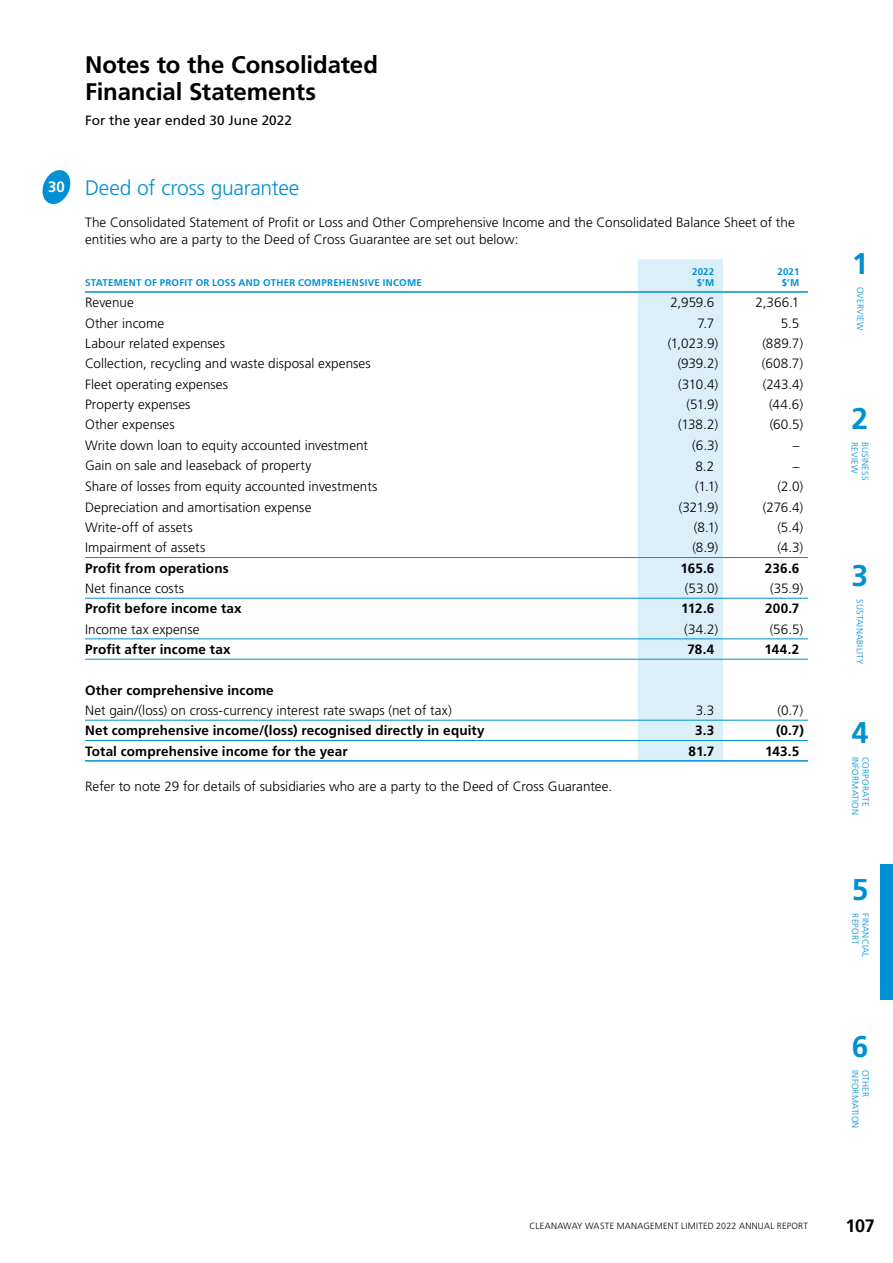
<style>
.page{position:relative;width:893px;height:1263px;background:#fff}
.page>*{position:absolute;margin:0;border:0;box-sizing:border-box;transform-origin:0 0}
.t1{font:700 30px "Frutiger LT Pro";color:#0090d4}
.t2{font:700 24px/27px "Frutiger LT Pro";letter-spacing:-.005em;color:#000}
.t3{font:300 21px "Frutiger LT Pro";letter-spacing:-.015em;color:#0090d4}
.t4{font:700 18px "Frutiger LT Pro";color:#000}
.t5{font:300 13.5px/16.5px "Frutiger LT Pro";letter-spacing:.005em;color:#000}
.t6{font:700 13.5px "Frutiger LT Pro";letter-spacing:.01em;color:#000}
.t7{font:13.5px "Frutiger LT Pro";letter-spacing:.01em;color:#000}
.t8{font:700 9.75px/10.5px "Frutiger LT Pro";letter-spacing:.025em;color:#0090d4;text-align:center}
.t9{font:300 9px "Frutiger LT Pro";letter-spacing:.025em;color:#0090d4}
.t10{font:300 9px "Frutiger LT Pro";letter-spacing:.03em;color:#000}
.s1{font-weight:700;font-size:15px;color:#fff}
</style>
<div class="page">
<svg style="left:42px;top:170px;width:29px;height:34px"></svg>
<div style="left:638px;top:259px;width:85px;height:501px;background:#dbeff9"></div>
<hr style="left:85px;top:291px;width:553px;height:2px;background:#0090d4">
<hr style="left:638px;top:291px;width:85px;height:2px;background:#0090d4">
<hr style="left:723px;top:291px;width:85px;height:2px;background:#0090d4">
<hr style="left:85px;top:760px;width:553px;height:2px;background:#0090d4">
<hr style="left:638px;top:760px;width:85px;height:2px;background:#0090d4">
<hr style="left:723px;top:760px;width:85px;height:2px;background:#0090d4">
<hr style="left:85px;top:557px;width:553px;height:1px;background:#0090d4">
<hr style="left:638px;top:557px;width:85px;height:1px;background:#0090d4">
<hr style="left:723px;top:557px;width:85px;height:1px;background:#0090d4">
<hr style="left:85px;top:598px;width:553px;height:1px;background:#0090d4">
<hr style="left:638px;top:598px;width:85px;height:1px;background:#0090d4">
<hr style="left:723px;top:598px;width:85px;height:1px;background:#0090d4">
<hr style="left:85px;top:639px;width:553px;height:1px;background:#0090d4">
<hr style="left:638px;top:639px;width:85px;height:1px;background:#0090d4">
<hr style="left:723px;top:639px;width:85px;height:1px;background:#0090d4">
<hr style="left:85px;top:659px;width:553px;height:1px;background:#0090d4">
<hr style="left:638px;top:659px;width:85px;height:1px;background:#0090d4">
<hr style="left:723px;top:659px;width:85px;height:1px;background:#0090d4">
<hr style="left:85px;top:720px;width:553px;height:1px;background:#0090d4">
<hr style="left:638px;top:720px;width:85px;height:1px;background:#0090d4">
<hr style="left:723px;top:720px;width:85px;height:1px;background:#0090d4">
<hr style="left:85px;top:740px;width:553px;height:1px;background:#0090d4">
<hr style="left:638px;top:740px;width:85px;height:1px;background:#0090d4">
<hr style="left:723px;top:740px;width:85px;height:1px;background:#0090d4">
<div style="left:880px;top:865px;width:13px;height:135px;background:#0090d4"></div>
<h2 class="t2" style="left:85px;top:51px;width:294px">Notes to the Consolidated<br>Financial Statements</h2>
<p class="t7" style="left:85px;top:113px;width:208px">For the year ended 30 June 2022</p>
<h3 class="t3" style="left:48px;top:175px;width:253px"><span class="s1">30</span> Deed of cross guarantee</h3>
<p class="t5" style="left:85px;top:214px;width:711px">The Consolidated Statement of Profit or Loss and Other Comprehensive Income and the Consolidated Balance Sheet of the entities who are a party to the Deed of Cross Guarantee are set out below:</p>
<p class="t8" style="left:85px;top:277px;width:338px">STATEMENT OF PROFIT OR LOSS AND OTHER COMPREHENSIVE INCOME</p>
<p class="t8" style="left:692px;top:266px;width:24px">2022 $’M</p>
<p class="t8" style="left:777px;top:266px;width:24px">2021 $’M</p>
<p class="t5" style="left:85px;top:294px;width:50px">Revenue</p>
<p class="t5" style="left:670px;top:294px;width:45px">2,959.6</p>
<p class="t5" style="left:755px;top:294px;width:45px">2,366.1</p>
<p class="t5" style="left:85px;top:315px;width:81px">Other income</p>
<p class="t5" style="left:697px;top:315px;width:18px">7.7</p>
<p class="t5" style="left:781px;top:315px;width:20px">5.5</p>
<p class="t5" style="left:85px;top:335px;width:142px">Labour related expenses</p>
<p class="t5" style="left:668px;top:335px;width:52px">(1,023.9)</p>
<p class="t5" style="left:762px;top:335px;width:42px">(889.7)</p>
<p class="t5" style="left:85px;top:355px;width:287px">Collection, recycling and waste disposal expenses</p>
<p class="t5" style="left:678px;top:355px;width:42px">(939.2)</p>
<p class="t5" style="left:762px;top:355px;width:43px">(608.7)</p>
<p class="t5" style="left:85px;top:376px;width:144px">Fleet operating expenses</p>
<p class="t5" style="left:678px;top:376px;width:41px">(310.4)</p>
<p class="t5" style="left:763px;top:376px;width:42px">(243.4)</p>
<p class="t5" style="left:85px;top:396px;width:107px">Property expenses</p>
<p class="t5" style="left:686px;top:396px;width:33px">(51.9)</p>
<p class="t5" style="left:769px;top:396px;width:36px">(44.6)</p>
<p class="t5" style="left:85px;top:416px;width:91px">Other expenses</p>
<p class="t5" style="left:678px;top:416px;width:41px">(138.2)</p>
<p class="t5" style="left:770px;top:416px;width:35px">(60.5)</p>
<p class="t5" style="left:85px;top:437px;width:284px">Write down loan to equity accounted investment</p>
<p class="t5" style="left:692px;top:437px;width:27px">(6.3)</p>
<p class="t5" style="left:793px;top:437px;width:8px">–</p>
<p class="t5" style="left:85px;top:457px;width:228px">Gain on sale and leaseback of property</p>
<p class="t5" style="left:695px;top:458px;width:21px">8.2</p>
<p class="t5" style="left:793px;top:458px;width:8px">–</p>
<p class="t5" style="left:85px;top:479px;width:294px">Share of losses from equity accounted investments</p>
<p class="t5" style="left:695px;top:479px;width:24px">(1.1)</p>
<p class="t5" style="left:777px;top:479px;width:27px">(2.0)</p>
<p class="t5" style="left:85px;top:499px;width:228px">Depreciation and amortisation expense</p>
<p class="t5" style="left:679px;top:499px;width:41px">(321.9)</p>
<p class="t5" style="left:763px;top:499px;width:42px">(276.4)</p>
<p class="t5" style="left:85px;top:519px;width:109px">Write-off of assets</p>
<p class="t5" style="left:694px;top:519px;width:26px">(8.1)</p>
<p class="t5" style="left:777px;top:519px;width:27px">(5.4)</p>
<p class="t5" style="left:85px;top:540px;width:122px">Impairment of assets</p>
<p class="t5" style="left:692px;top:540px;width:27px">(8.9)</p>
<p class="t5" style="left:777px;top:540px;width:27px">(4.3)</p>
<p class="t6" style="left:85px;top:560px;width:145px">Profit from operations</p>
<p class="t6" style="left:680px;top:560px;width:36px">165.6</p>
<p class="t6" style="left:765px;top:560px;width:36px">236.6</p>
<p class="t5" style="left:85px;top:580px;width:101px">Net finance costs</p>
<p class="t5" style="left:685px;top:580px;width:35px">(53.0)</p>
<p class="t5" style="left:770px;top:580px;width:35px">(35.9)</p>
<p class="t6" style="left:85px;top:601px;width:158px">Profit before income tax</p>
<p class="t6" style="left:681px;top:601px;width:35px">112.6</p>
<p class="t6" style="left:765px;top:601px;width:36px">200.7</p>
<p class="t5" style="left:85px;top:621px;width:116px">Income tax expense</p>
<p class="t5" style="left:684px;top:621px;width:35px">(34.2)</p>
<p class="t5" style="left:770px;top:621px;width:35px">(56.5)</p>
<p class="t6" style="left:85px;top:641px;width:147px">Profit after income tax</p>
<p class="t6" style="left:687px;top:641px;width:29px">78.4</p>
<p class="t6" style="left:764px;top:641px;width:36px">144.2</p>
<p class="t6" style="left:85px;top:682px;width:190px">Other comprehensive income</p>
<p class="t5" style="left:85px;top:702px;width:368px">Net gain/(loss) on cross-currency interest rate swaps (net of tax)</p>
<p class="t5" style="left:696px;top:702px;width:20px">3.3</p>
<p class="t5" style="left:778px;top:702px;width:27px">(0.7)</p>
<p class="t6" style="left:85px;top:723px;width:401px">Net comprehensive income/(loss) recognised directly in equity</p>
<p class="t6" style="left:695px;top:723px;width:21px">3.3</p>
<p class="t6" style="left:776px;top:723px;width:29px">(0.7)</p>
<p class="t6" style="left:85px;top:743px;width:264px">Total comprehensive income for the year</p>
<p class="t6" style="left:689px;top:743px;width:27px">81.7</p>
<p class="t6" style="left:765px;top:743px;width:36px">143.5</p>
<p class="t5" style="left:85px;top:778px;width:528px">Refer to note 29 for details of subsidiaries who are a party to the Deed of Cross Guarantee.</p>
<h1 class="t1" style="left:852px;top:245px;width:18px">1</h1>
<p class="t9" style="left:866px;top:287px;width:45px;rotate:90deg">OVERVIEW</p>
<h1 class="t1" style="left:851px;top:400px;width:18px">2</h1>
<p class="t9" style="left:860px;top:442px;width:33px;rotate:90deg">REVIEW</p>
<p class="t9" style="left:870px;top:442px;width:40px;rotate:90deg">BUSINESS</p>
<h1 class="t1" style="left:851px;top:558px;width:18px">3</h1>
<p class="t9" style="left:865px;top:599px;width:67px;rotate:90deg">SUSTAINABILITY</p>
<h1 class="t1" style="left:852px;top:715px;width:18px">4</h1>
<p class="t9" style="left:860px;top:757px;width:60px;rotate:90deg">INFORMATION</p>
<p class="t9" style="left:871px;top:757px;width:51px;rotate:90deg">CORPORATE</p>
<h1 class="t1" style="left:852px;top:872px;width:18px">5</h1>
<p class="t9" style="left:860px;top:913px;width:32px;rotate:90deg">REPORT</p>
<p class="t9" style="left:871px;top:913px;width:45px;rotate:90deg">FINANCIAL</p>
<h1 class="t1" style="left:852px;top:1028px;width:18px">6</h1>
<p class="t9" style="left:860px;top:1070px;width:60px;rotate:90deg">INFORMATION</p>
<p class="t9" style="left:871px;top:1070px;width:29px;rotate:90deg">OTHER</p>
<p class="t10" style="left:530px;top:1220px;width:280px">CLEANAWAY WASTE MANAGEMENT LIMITED 2022 ANNUAL REPORT</p>
<h3 class="t4" style="left:846px;top:1215px;width:31px">107</h3>
</div>
